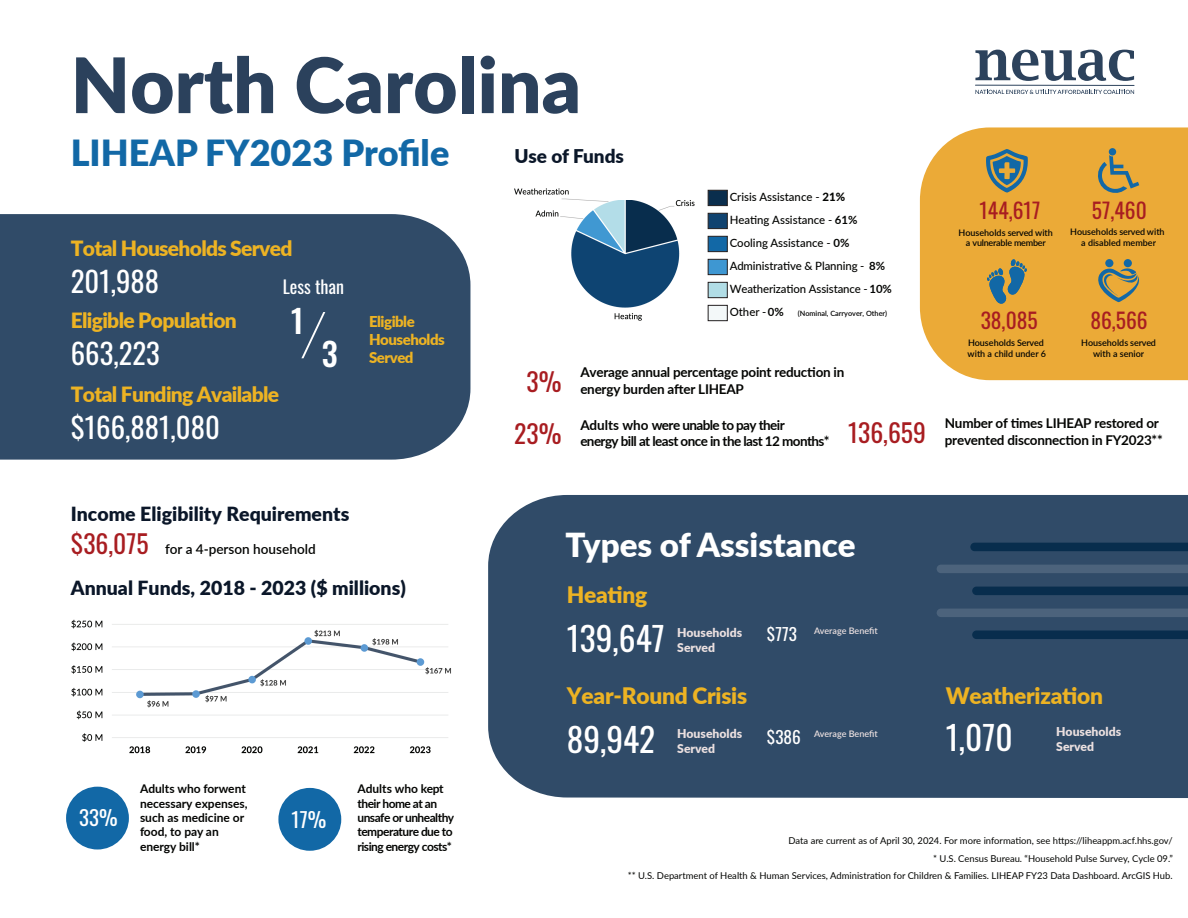
<style>
.page{position:relative;width:1188px;height:918px;background:#fff}
.page>*{position:absolute;margin:0;border:0;box-sizing:border-box;transform-origin:0 0}
.t1{font:900 76.5px "Lato";color:#2b415c}
.t2{font:900 36px "Lato";color:#1268a6}
.t3{font:33.45px "Oswald";color:#fff}
.t4{font:900 33.15px "Lato";color:#fff}
.t5{font:500 32.25px "Oswald";color:#fff}
.t6{font:28.65px "Oswald";color:#fff}
.t7{font:25.65px "Oswald";color:#a81d21}
.t8{font:900 22.65px "Lato";letter-spacing:-.01em;color:#edb323}
.t9{font:21.45px "Oswald";color:#a81d21}
.t10{font:900 21px "Lato";letter-spacing:-.035em;color:#edb323}
.t11{font:20.85px "Oswald";color:#fff}
.t12{font:900 19.5px "Lato";color:#0b1729}
.t13{font:900 18.9px "Lato";color:#0b1729}
.t14{font:18px "Oswald";color:#fff}
.t15{font:17.25px "Oswald";color:#fff}
.t16{font:900 15px/18px "Lato";letter-spacing:-.035em;color:#edb323}
.t17{font:700 13.5px/16.2px "Lato";letter-spacing:-.02em;color:#040503}
.t18{font:700 13.5px/16.2px "Lato";letter-spacing:-.045em;color:#040503}
.t19{font:600 13.5px "Lato";color:#040503}
.t20{font:900 12.15px "Lato";color:#eadfdf}
.t21{font:700 12px/14.4px "Lato";letter-spacing:-.045em;color:#040503}
.t22{font:700 12px/14.4px "Lato";letter-spacing:-.015em;color:#040503}
.t23{font:500 11.4px/23px "Lato";color:#040503}
.t24{font:9.45px/17.5px "Lato";color:#040503;text-align:right}
.t25{font:600 9px/10.8px "Lato";color:#040503;text-align:center}
.t26{font:600 9px/10.8px "Lato";letter-spacing:-.02em;color:#040503;text-align:center}
.t27{font:600 9px "Lato";letter-spacing:-.005em;color:#eadfdf}
.t28{font:600 7.35px "Lato";color:#000}
.s1{font-family:"Oswald";font-weight:400;font-size:25.65px;color:#a81d21}
.s2{font-weight:800}
.s3{font-weight:700}
</style>
<div class="page">
<div style="left:488px;top:495px;width:700px;height:303px;background:#304b68"></div>
<div style="left:66px;top:787px;width:63px;height:63px;background:#1268a6;border-radius:50%"></div>
<div style="left:920px;top:127px;width:268px;height:253px;background:#ebaa37"></div>
<div style="left:0;top:214px;width:470px;height:246px;background:#304b68"></div>
<div style="left:278px;top:788px;width:63px;height:63px;background:#1268a6;border-radius:50%"></div>
<svg style="left:1097px;top:155px;width:42px;height:39px;background:#b29853"></svg>
<div style="left:1109px;top:148px;width:7px;height:8px;background:#1268a6;border-radius:50%"></div>
<svg style="left:986px;top:149px;width:42px;height:44px;background:#7f896d"></svg>
<svg style="left:986px;top:259px;width:41px;height:47px;background:#918e64"></svg>
<svg style="left:1097px;top:268px;width:42px;height:34px"></svg>
<div style="left:1105px;top:259px;width:8px;height:8px;background:#1268a6;border-radius:50%"></div>
<div style="left:1124px;top:259px;width:8px;height:8px;background:#1268a6;border-radius:50%"></div>
<div style="left:708px;top:305px;width:19px;height:16px;background:#f3f8f9;border:1px solid #231f20"></div>
<div style="left:708px;top:282px;width:19px;height:16px;background:#b1dde6;border:1px solid #231f20"></div>
<div style="left:708px;top:259px;width:19px;height:16px;background:#3e97d2;border:1px solid #231f20"></div>
<div style="left:708px;top:236px;width:19px;height:16px;background:#1268a6;border:1px solid #231f20"></div>
<div style="left:708px;top:213px;width:19px;height:16px;background:#104370;border:1px solid #231f20"></div>
<div style="left:708px;top:190px;width:19px;height:16px;background:#0a2e4d;border:1px solid #231f20"></div>
<svg style="left:975px;top:50px;width:159px;height:31px"></svg>
<svg style="left:975px;top:90px;width:159px;height:4px"></svg>
<hr style="left:975px;top:85px;width:159px;height:1px;background:#2c425c">
<svg style="left:301px;top:312px;width:24px;height:46px"></svg>
<img style="left:514px;top:188px;width:181px;height:133px">
<div style="left:600px;top:181px;width:48px;height:19px;background:#fff"></div>
<img style="left:71px;top:619px;width:380px;height:135px">
<div style="left:970px;top:543px;width:218px;height:8px;background:#082d4d"></div>
<div style="left:972px;top:587px;width:216px;height:8px;background:#082d4d"></div>
<div style="left:937px;top:565px;width:251px;height:8px;background:#4c637c"></div>
<div style="left:972px;top:631px;width:216px;height:8px;background:#082d4d"></div>
<div style="left:937px;top:609px;width:251px;height:8px;background:#4c637c"></div>
<h1 class="t1" style="left:71px;top:28px;width:512px">North Carolina</h1>
<h2 class="t2" style="left:71px;top:126px;width:380px">LIHEAP FY2023 Profile</h2>
<h3 class="t13" style="left:515px;top:142px;width:111px">Use of Funds</h3>
<h3 class="t10" style="left:71px;top:233px;width:223px">Total Households Served</h3>
<h3 class="t6" style="left:71px;top:256px;width:90px">201,988</h3>
<h3 class="t10" style="left:71px;top:305px;width:167px">Eligible Population</h3>
<h3 class="t6" style="left:71px;top:328px;width:91px">663,223</h3>
<h3 class="t10" style="left:71px;top:379px;width:210px">Total Funding Available</h3>
<h3 class="t6" style="left:71px;top:402px;width:151px">$166,881,080</h3>
<h3 class="t14" style="left:283px;top:271px;width:63px">Less than</h3>
<h3 class="t5" style="left:291px;top:304px;width:14px">1</h3>
<h3 class="t5" style="left:322px;top:337px;width:17px">3</h3>
<h3 class="t16" style="left:369px;top:312px;width:77px">Eligible<br>Households<br>Served</h3>
<h3 class="t12" style="left:71px;top:499px;width:280px">Income Eligibility Requirements</h3>
<h3 class="t19" style="left:71px;top:540px;width:246px"><span class="s1">$36,075</span> for a 4-person household</h3>
<h3 class="t12" style="left:71px;top:574px;width:336px">Annual Funds, 2018 - 2023 ($ millions)</h3>
<p class="t22" style="left:140px;top:781px;width:109px">Adults who forwent necessary expenses, such as medicine or food, to pay an energy bill*</p>
<p class="t21" style="left:357px;top:781px;width:98px">Adults who kept their home at an unsafe or unhealthy temperature due to rising energy costs*</p>
<h3 class="t11" style="left:79px;top:799px;width:40px">33%</h3>
<h3 class="t11" style="left:292px;top:801px;width:36px">17%</h3>
<h3 class="t7" style="left:526px;top:359px;width:37px">3%</h3>
<h3 class="t7" style="left:514px;top:411px;width:49px">23%</h3>
<p class="t23" style="left:730px;top:185px;width:164px">Crisis Assistance - <span class="s2">21%<br></span>Heating Assistance - <span class="s3">61%<br></span>Cooling Assistance - <span class="s3">0%<br></span>Administrative &amp; Planning - <span class="s3">8%<br></span>Weatherization Assistance -<span class="s3">10%<br></span>Other -<span class="s3">0%</span></p>
<p class="t28" style="left:798px;top:308px;width:91px">(Nominal, Carryover, Other)</p>
<h3 class="t17" style="left:580px;top:364px;width:266px">Average annual percentage point reduction in energy burden after LIHEAP</h3>
<h3 class="t9" style="left:979px;top:191px;width:62px">144,617</h3>
<h3 class="t9" style="left:1092px;top:191px;width:56px">57,460</h3>
<p class="t26" style="left:959px;top:227px;width:96px">Households served with a vulnerable member</p>
<p class="t25" style="left:1070px;top:226px;width:96px">Households served with a disabled member</p>
<h3 class="t9" style="left:981px;top:302px;width:59px">38,085</h3>
<h3 class="t9" style="left:1090px;top:301px;width:59px">86,566</h3>
<p class="t25" style="left:968px;top:337px;width:80px;text-align:left">Households Served with a child under 6</p>
<p class="t25" style="left:1081px;top:337px;width:76px">Households served with a senior</p>
<h3 class="t18" style="left:580px;top:416px;width:251px">Adults who were unable to pay their<br>energy bill at least once in the last 12 months*</h3>
<h3 class="t17" style="left:848px;top:415px;width:316px;text-align:right">Number of times LIHEAP restored or<br><span class="s1">136,659</span> prevented disconnection in FY2023**</h3>
<h3 class="t4" style="left:565px;top:520px;width:292px">Types of Assistance</h3>
<h3 class="t8" style="left:567px;top:578px;width:82px">Heating</h3>
<h3 class="t3" style="left:567px;top:608px;width:100px">139,647</h3>
<p class="t20" style="left:677px;top:623px;width:66px">Households</p>
<p class="t20" style="left:677px;top:638px;width:39px">Served</p>
<h3 class="t15" style="left:767px;top:619px;width:31px">$773</h3>
<p class="t27" style="left:814px;top:625px;width:65px">Average Benefit</p>
<h3 class="t8" style="left:567px;top:679px;width:182px">Year-Round Crisis</h3>
<h3 class="t8" style="left:946px;top:679px;width:159px">Weatherization</h3>
<h3 class="t3" style="left:567px;top:709px;width:90px">89,942</h3>
<p class="t20" style="left:677px;top:724px;width:66px">Households</p>
<p class="t20" style="left:677px;top:739px;width:39px">Served</p>
<h3 class="t15" style="left:767px;top:722px;width:35px">$386</h3>
<p class="t27" style="left:814px;top:727px;width:65px">Average Benefit</p>
<h3 class="t3" style="left:946px;top:708px;width:68px">1,070</h3>
<p class="t20" style="left:1056px;top:723px;width:66px">Households</p>
<p class="t20" style="left:1056px;top:737px;width:39px">Served</p>
<p class="t24" style="left:628px;top:832px;width:546px">Data are current as of April 30, 2024. For more information, see https://liheappm.acf.hhs.gov/<br>* U.S. Census Bureau. “Household Pulse Survey, Cycle 09.”<br>** U.S. Department of Health &amp; Human Services, Administration for Children &amp; Families. LIHEAP FY23 Data Dashboard. ArcGIS Hub.</p>
</div>
